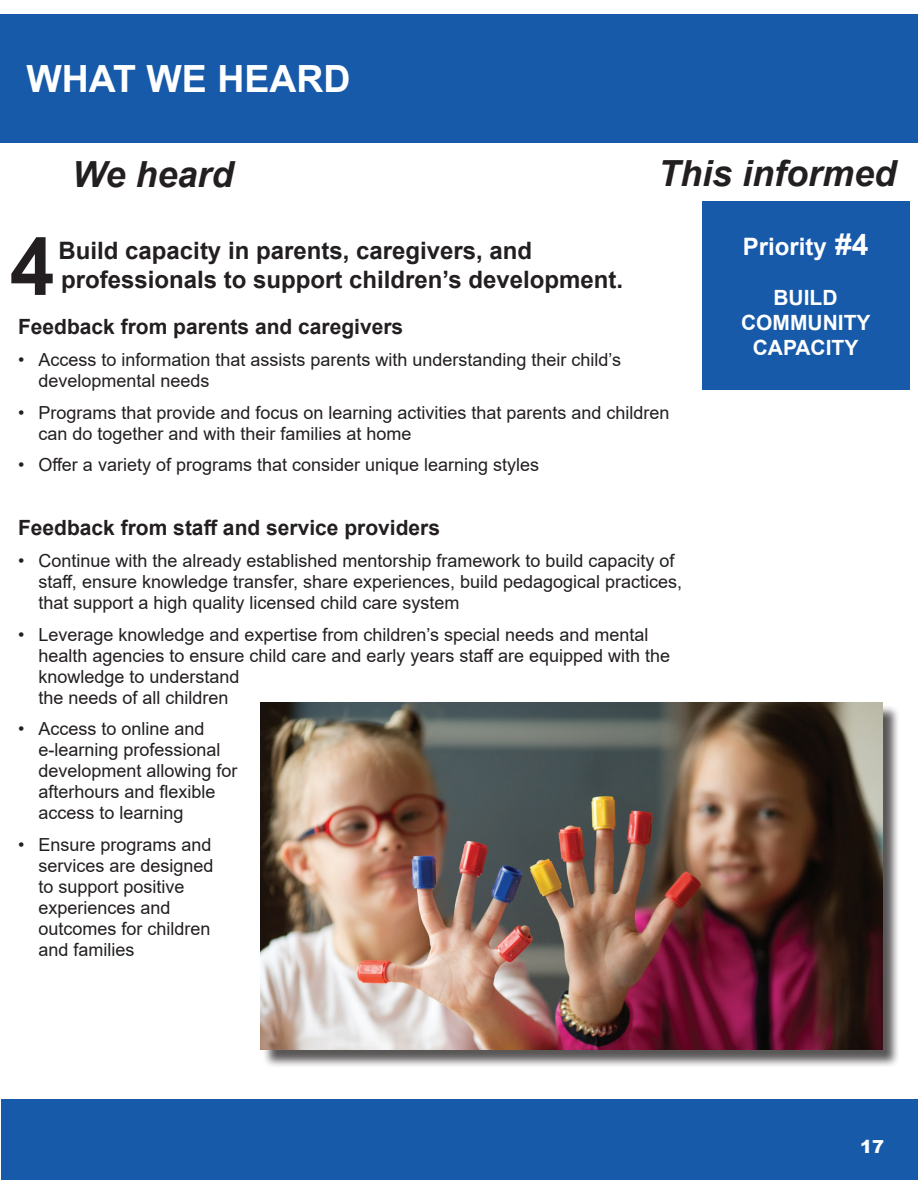
<style>
.page{position:relative;width:918px;height:1188px;background:#fff}
.page>*{position:absolute;margin:0;border:0;box-sizing:border-box;transform-origin:0 0}
.t1{font:700 80.25px "Arial";color:#231f20}
.t2{font:700 37.5px "Arial";color:#fff}
.t3{font:italic 700 36px "Arial";color:#231f20}
.t4{font:700 24px/28.8px "Arial";color:#231f20}
.t5{font:700 24px "Arial";color:#fff}
.t6{font:700 21px "Arial";color:#231f20}
.t7{font:700 21px/25.2px "Arial";color:#fff;text-align:center}
.t8{font:18px/21px "Arial";color:#231f20}
.t9{font:900 18px "Arial";color:#fff}
.s1{font-size:30px}
</style>
<div class="page">
<div style="left:0;top:14px;width:917px;height:128px;background:#175aa9"></div>
<div style="left:262px;top:704px;width:639px;height:364px;background:#231f20;opacity:.75"></div>
<div style="left:702px;top:201px;width:207px;height:189px;background:#175aa9"></div>
<div style="left:1px;top:1099px;width:916px;height:81px;background:#175aa9"></div>
<img style="left:260px;top:702px;width:622px;height:348px">
<h1 class="t2" style="left:26px;top:52px;width:326px">WHAT WE HEARD</h1>
<h2 class="t3" style="left:72px;top:150px;width:163px">We heard</h2>
<h2 class="t3" style="left:658px;top:149px;width:240px">This informed</h2>
<p class="t1" style="left:10px;top:210px;width:46px">4</p>
<p class="t4" style="left:59px;top:236px;width:566px">Build capacity in parents, caregivers, and professionals to support children’s development.</p>
<p class="t6" style="left:18px;top:312px;width:387px">Feedback from parents and caregivers</p>
<p class="t8" style="left:38px;top:349px;width:584px;text-indent:-20px">• Access to information that assists parents with understanding their child’s developmental needs</p>
<p class="t8" style="left:38px;top:402px;width:633px;text-indent:-20px">• Programs that provide and focus on learning activities that parents and children can do together and with their families at home</p>
<p class="t8" style="left:18px;top:454px;width:523px">• Offer a variety of programs that consider unique learning styles</p>
<p class="t6" style="left:18px;top:513px;width:423px">Feedback from staff and service providers</p>
<p class="t8" style="left:38px;top:550px;width:645px;text-indent:-20px">• Continue with the already established mentorship framework to build capacity of staff, ensure knowledge transfer, share experiences, build pedagogical practices, that support a high quality licensed child care system</p>
<p class="t8" style="left:38px;top:624px;width:633px;text-indent:-20px">• Leverage knowledge and expertise from children’s special needs and mental health agencies to ensure child care and early years staff are equipped with the knowledge to understand<br>the needs of all children</p>
<p class="t8" style="left:38px;top:718px;width:201px;text-indent:-20px">• Access to online and e-learning professional development allowing for afterhours and flexible access to learning</p>
<p class="t8" style="left:38px;top:834px;width:177px;text-indent:-20px">• Ensure programs and services are designed to support positive experiences and outcomes for children and families</p>
<p class="t5" style="left:743px;top:229px;width:127px">Priority <span class="s1">#4</span></p>
<p class="t7" style="left:741px;top:285px;width:131px">BUILD<br>COMMUNITY<br>CAPACITY</p>
<p class="t9" style="left:860px;top:1134px;width:26px">17</p>
</div>
